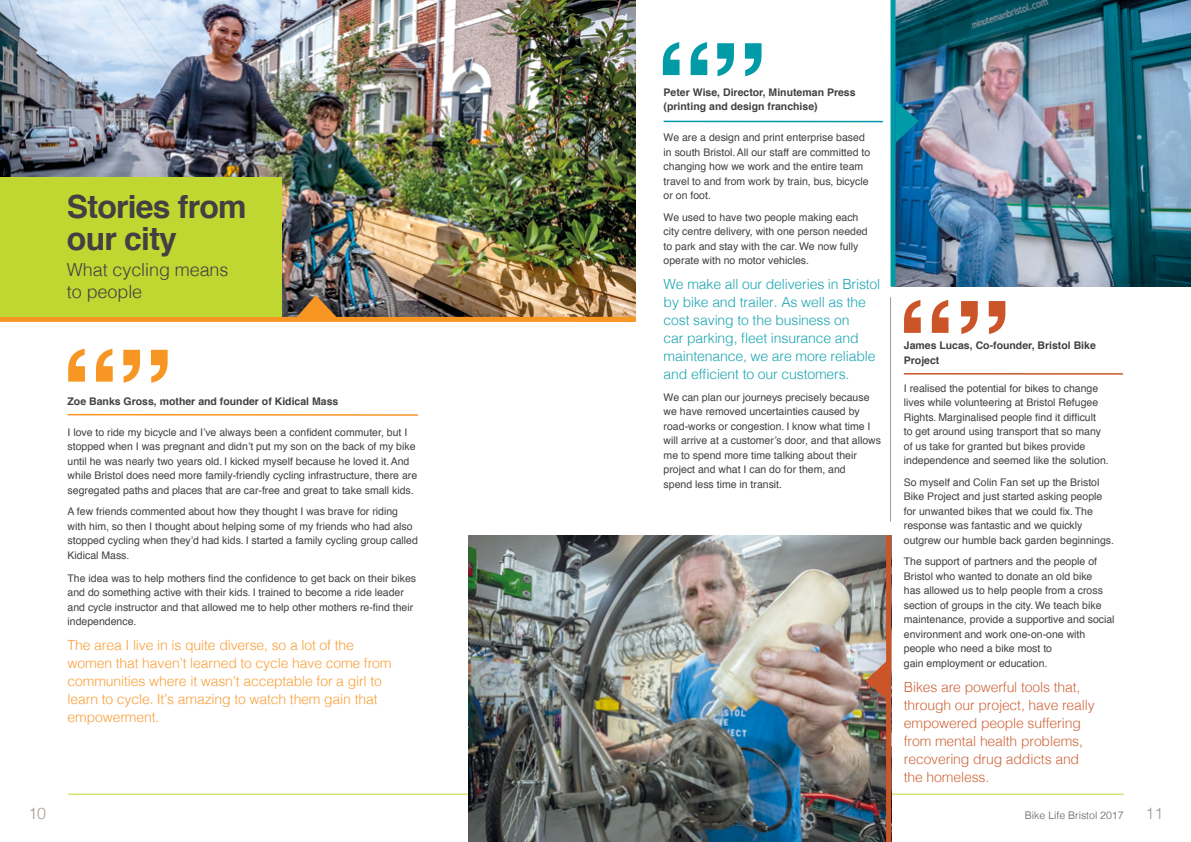
<style>
.page{position:relative;width:1191px;height:842px;background:#fff}
.page>*{position:absolute;margin:0;border:0;box-sizing:border-box;transform-origin:0 0}
.t1{font:700 120px "Helvetica";color:#f89624}
.t2{font:700 120px "Helvetica";color:#009ba7}
.t3{font:700 120px "Helvetica";color:#cb5528}
.t4{font:700 32px/32px "Helvetica";letter-spacing:-.025em;color:#414042}
.t5{font:300 18px/22px "Helvetica";letter-spacing:-.005em;color:#414042}
.t6{font:300 16px "Helvetica";color:#a39a94}
.t7{font:300 14px/18px "Helvetica";letter-spacing:-.01em;color:#f9a03a}
.t8{font:300 14px/18px "Helvetica";letter-spacing:-.01em;color:#1aa5b0}
.t9{font:300 14px/18px "Helvetica";letter-spacing:-.01em;color:#d0663d}
.t10{font:10.5px/14.5px "Helvetica";color:#414042}
.t11{font:700 10.5px/14.5px "Helvetica";color:#414042}
.t12{font:300 10.5px "Helvetica";color:#5e5d5e}
</style>
<div class="page">
<hr style="left:568px;top:794px;width:555px;height:1px;background:#c0d631">
<hr style="left:68px;top:794px;width:551px;height:1px;background:#c0d631">
<img style="left:0;top:0;width:636px;height:317px">
<div style="left:0;top:317px;width:636px;height:5px;background:#f89624"></div>
<svg style="left:67px;top:413px;width:351px;height:3px"></svg>
<img style="left:895px;top:0;width:296px;height:286px">
<div style="left:890px;top:0;width:5px;height:286px;background:#009ba7"></div>
<img style="left:469px;top:535px;width:417px;height:307px">
<div style="left:886px;top:535px;width:5px;height:307px;background:#cb5528"></div>
<div style="left:0;top:177px;width:281px;height:140px;background:#c0d631"></div>
<svg style="left:295px;top:295px;width:43px;height:22px"></svg>
<hr style="left:890px;top:297px;width:1px;height:225px;background:#a39a94">
<svg style="left:895px;top:101px;width:23px;height:42px"></svg>
<hr style="left:904px;top:373px;width:219px;height:2px;background:#cb5528">
<hr style="left:663px;top:121px;width:220px;height:1px;background:#009ba7">
<svg style="left:865px;top:659px;width:22px;height:42px"></svg>
<h2 class="t4" style="left:67px;top:191px;width:181px">Stories from our city</h2>
<h3 class="t5" style="left:67px;top:257px;width:163px">What cycling means to people</h3>
<h1 class="t1" style="left:60px;top:297px;width:116px">“”</h1>
<p class="t11" style="left:68px;top:394px;width:272px">Zoe Banks Gross, mother and founder of Kidical Mass</p>
<p class="t10" style="left:68px;top:425px;width:351px">I love to ride my bicycle and I’ve always been a confident commuter, but I stopped when I was pregnant and didn’t put my son on the back of my bike until he was nearly two years old. I kicked myself because he loved it. And while Bristol does need more family-friendly cycling infrastructure, there are segregated paths and places that are car-free and great to take small kids.</p>
<p class="t10" style="left:68px;top:505px;width:352px">A few friends commented about how they thought I was brave for riding with him, so then I thought about helping some of my friends who had also stopped cycling when they’d had kids. I started a family cycling group called Kidical Mass.</p>
<p class="t10" style="left:68px;top:571px;width:350px">The idea was to help mothers find the confidence to get back on their bikes and do something active with their kids. I trained to become a ride leader and cycle instructor and that allowed me to help other mothers re-find their independence.</p>
<h3 class="t7" style="left:68px;top:635px;width:325px">The area I live in is quite diverse, so a lot of the women that haven’t learned to cycle have come from communities where it wasn’t acceptable for a girl to learn to cycle. It’s amazing to watch them gain that empowerment.</h3>
<h1 class="t2" style="left:654px;top:-10px;width:115px">“”</h1>
<p class="t11" style="left:663px;top:85px;width:193px">Peter Wise, Director, Minuteman Press (printing and design franchise)</p>
<p class="t10" style="left:663px;top:131px;width:208px">We are a design and print enterprise based in south Bristol. All our staff are committed to changing how we work and the entire team travel to and from work by train, bus, bicycle or on foot.</p>
<p class="t10" style="left:663px;top:210px;width:206px">We used to have two people making each city centre delivery, with one person needed to park and stay with the car. We now fully operate with no motor vehicles.</p>
<h3 class="t8" style="left:663px;top:274px;width:218px">We make all our deliveries in Bristol by bike and trailer. As well as the cost saving to the business on<br>car parking, fleet insurance and maintenance, we are more reliable and efficient to our customers.</h3>
<p class="t10" style="left:663px;top:390px;width:219px">We can plan our journeys precisely because we have removed uncertainties caused by road-works or congestion. I know what time I will arrive at a customer’s door, and that allows me to spend more time talking about their project and what I can do for them, and<br>spend less time in transit.</p>
<h1 class="t3" style="left:896px;top:248px;width:118px">“”</h1>
<p class="t11" style="left:904px;top:338px;width:193px">James Lucas, Co-founder, Bristol Bike<br>Project</p>
<p class="t10" style="left:904px;top:381px;width:206px">I realised the potential for bikes to change lives while volunteering at Bristol Refugee Rights. Marginalised people find it difficult<br>to get around using transport that so many of us take for granted but bikes provide independence and seemed like the solution.</p>
<p class="t10" style="left:904px;top:475px;width:212px">So myself and Colin Fan set up the Bristol Bike Project and just started asking people for unwanted bikes that we could fix. The response was fantastic and we quickly outgrew our humble back garden beginnings.</p>
<p class="t10" style="left:904px;top:554px;width:212px">The support of partners and the people of Bristol who wanted to donate an old bike<br>has allowed us to help people from a cross section of groups in the city. We teach bike maintenance, provide a supportive and social environment and work one-on-one with people who need a bike most to<br>gain employment or education.</p>
<h3 class="t9" style="left:904px;top:677px;width:192px">Bikes are powerful tools that, through our project, have really empowered people suffering from mental health problems, recovering drug addicts and the homeless.</h3>
<h3 class="t6" style="left:28px;top:800px;width:19px">10</h3>
<p class="t12" style="left:1025px;top:806px;width:100px">Bike Life Bristol 2017</p>
<h3 class="t6" style="left:1145px;top:800px;width:19px">11</h3>
</div>
